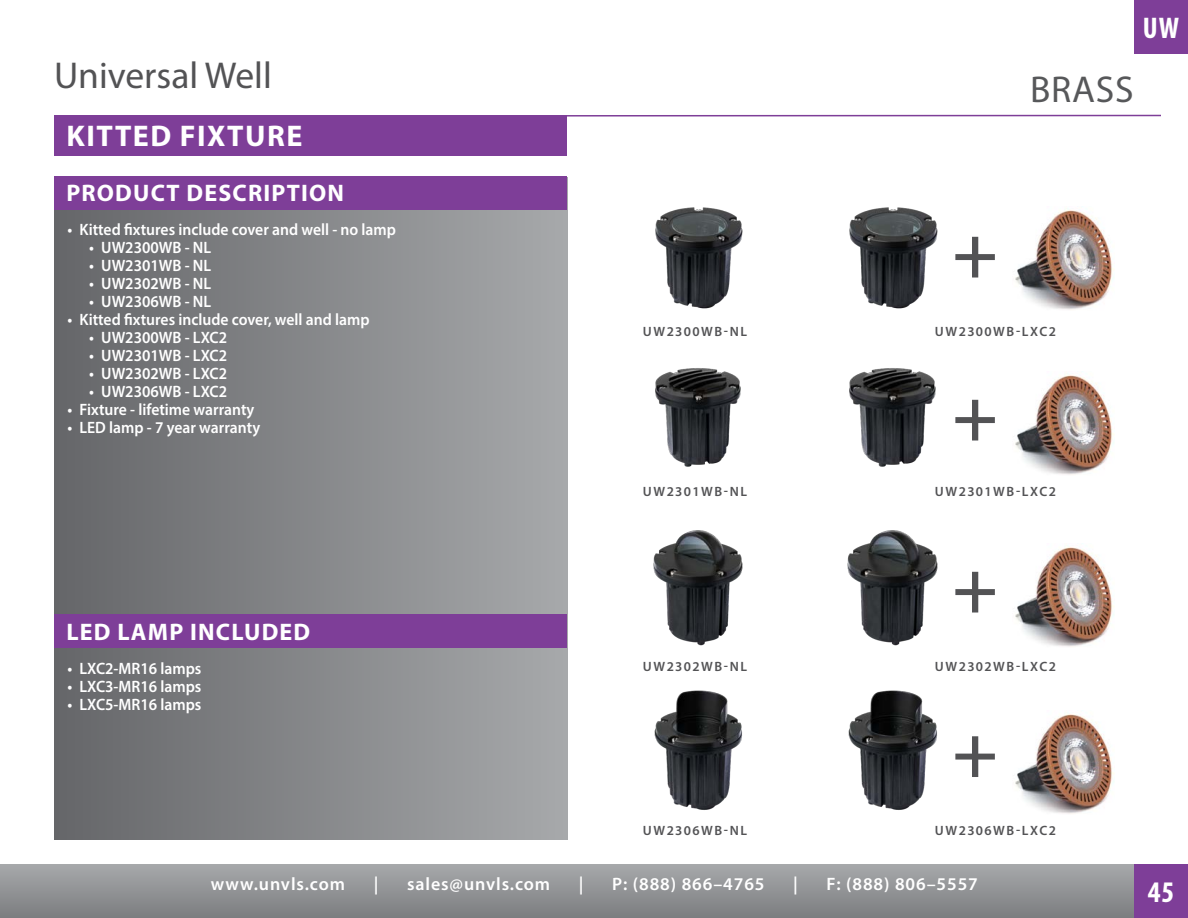
<style>
.page{position:relative;width:1188px;height:918px;background:#fff}
.page>*{position:absolute;margin:0;border:0;box-sizing:border-box;transform-origin:0 0}
.t1{font:600 76.5px "Myriad Pro";color:#535355}
.Product_Type{font:37.5px "Myriad Pro";color:#535355}
.Product_number_large{font:37.5px "Myriad Pro";letter-spacing:.02em;color:#57585a}
.t2{font:700 30px "Myriad Pro";letter-spacing:.05em;color:#fff}
.Corners{font:700 condensed 30px "Myriad Pro";color:#fff}
.t3{font:700 24px "Myriad Pro";letter-spacing:.05em;color:#fff}
.t4{font:600 18px "Myriad Pro";letter-spacing:.05em;color:#fff}
.t5{font:600 16.5px "Myriad Pro";color:#fff;scale:.95 1}
.product_code{font:600 13.5px "Myriad Pro";letter-spacing:.11em;color:#535355}
</style>
<div class="page">
<div style="left:0;top:864px;width:1188px;height:54px;background:linear-gradient(to bottom,#a7a9ab,#7d7e81)"></div>
<svg style="left:567px;top:114px;width:594px;height:3px;background:#be9ecb"></svg>
<div style="left:54px;top:177px;width:513px;height:663px;background:linear-gradient(to right,#656669,#a7a9ab)"></div>
<div style="left:54px;top:115px;width:513px;height:41px;background:#7e3e98"></div>
<div style="left:54px;top:614px;width:513px;height:34px;background:#7e3e98"></div>
<div style="left:54px;top:176px;width:513px;height:34px;background:#7e3e98"></div>
<div style="left:1134px;top:0;width:54px;height:54px;background:#7e3e98"></div>
<div style="left:1134px;top:864px;width:54px;height:54px;background:#7e3e98"></div>
<img style="left:655px;top:207px;width:88px;height:102px">
<img style="left:1015px;top:210px;width:99px;height:100px">
<img style="left:849px;top:207px;width:89px;height:102px">
<img style="left:1015px;top:371px;width:99px;height:104px">
<img style="left:849px;top:368px;width:87px;height:99px">
<img style="left:655px;top:368px;width:86px;height:99px">
<img style="left:1015px;top:543px;width:99px;height:104px">
<img style="left:847px;top:530px;width:91px;height:116px">
<img style="left:653px;top:530px;width:90px;height:116px">
<img style="left:1015px;top:714px;width:99px;height:100px">
<img style="left:848px;top:690px;width:89px;height:120px">
<img style="left:654px;top:690px;width:88px;height:120px">
<p class="Product_Type" style="left:54px;top:53px;width:219px">Universal Well</p>
<h3 class="t2" style="left:66px;top:117px;width:238px">KITTED FIXTURE</h3>
<h3 class="t3" style="left:66px;top:178px;width:279px">PRODUCT DESCRIPTION</h3>
<p class="t5" style="left:68px;top:219px;width:347px">• Kitted fixtures include cover and well - no lamp</p>
<p class="t5" style="left:89px;top:237px;width:130px">• UW2300WB - NL</p>
<p class="t5" style="left:89px;top:255px;width:130px">• UW2301WB - NL</p>
<p class="t5" style="left:89px;top:273px;width:130px">• UW2302WB - NL</p>
<p class="t5" style="left:89px;top:291px;width:130px">• UW2306WB - NL</p>
<p class="t5" style="left:68px;top:309px;width:320px">• Kitted fixtures include cover, well and lamp</p>
<p class="t5" style="left:89px;top:327px;width:147px">• UW2300WB - LXC2</p>
<p class="t5" style="left:89px;top:345px;width:147px">• UW2301WB - LXC2</p>
<p class="t5" style="left:89px;top:363px;width:147px">• UW2302WB - LXC2</p>
<p class="t5" style="left:89px;top:381px;width:147px">• UW2306WB - LXC2</p>
<p class="t5" style="left:68px;top:399px;width:198px">• Fixture - lifetime warranty</p>
<p class="t5" style="left:68px;top:417px;width:204px">• LED lamp - 7 year warranty</p>
<p class="Corners" style="left:1143px;top:10px;width:38px">UW</p>
<p class="Product_number_large" style="left:1030px;top:66px;width:105px">BRASS</p>
<p class="t1" style="left:952px;top:203px;width:47px">+</p>
<p class="product_code" style="left:643px;top:322px;width:106px">UW2300WB-NL</p>
<p class="product_code" style="left:935px;top:322px;width:123px">UW2300WB-LXC2</p>
<p class="t1" style="left:952px;top:366px;width:47px">+</p>
<p class="product_code" style="left:643px;top:482px;width:106px">UW2301WB-NL</p>
<p class="product_code" style="left:935px;top:482px;width:123px">UW2301WB-LXC2</p>
<h3 class="t3" style="left:66px;top:617px;width:245px">LED LAMP INCLUDED</h3>
<p class="t5" style="left:68px;top:658px;width:143px">• LXC2-MR16 lamps</p>
<p class="t5" style="left:68px;top:676px;width:143px">• LXC3-MR16 lamps</p>
<p class="t5" style="left:68px;top:694px;width:143px">• LXC5-MR16 lamps</p>
<p class="t1" style="left:952px;top:538px;width:47px">+</p>
<p class="product_code" style="left:643px;top:657px;width:106px">UW2302WB-NL</p>
<p class="product_code" style="left:935px;top:657px;width:123px">UW2302WB-LXC2</p>
<p class="t1" style="left:952px;top:703px;width:47px">+</p>
<p class="product_code" style="left:643px;top:822px;width:106px">UW2306WB-NL</p>
<p class="product_code" style="left:935px;top:822px;width:123px">UW2306WB-LXC2</p>
<p class="t4" style="left:211px;top:873px;width:136px">www.unvls.com</p>
<p class="t4" style="left:374px;top:873px;width:6px">|</p>
<p class="t4" style="left:407px;top:873px;width:145px">sales@unvls.com</p>
<p class="t4" style="left:579px;top:873px;width:6px">|</p>
<p class="t4" style="left:612px;top:873px;width:154px">P: (888) 866–4765</p>
<p class="t4" style="left:793px;top:873px;width:6px">|</p>
<p class="t4" style="left:827px;top:873px;width:153px">F: (888) 806–5557</p>
<p class="Corners" style="left:1148px;top:874px;width:28px">45</p>
</div>
